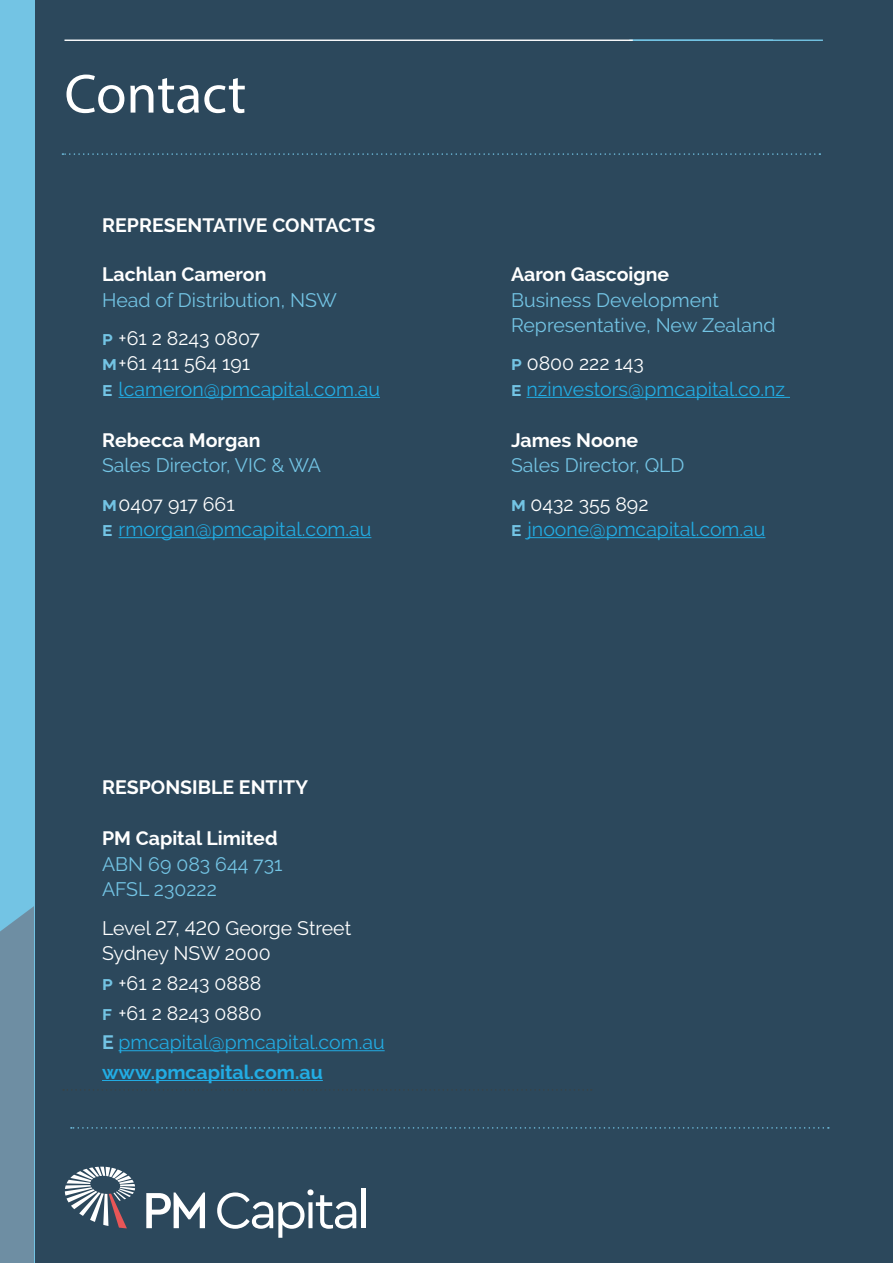
<style>
.page{position:relative;width:893px;height:1263px;background:#2c485c}
.page>*{position:absolute;margin:0;border:0;box-sizing:border-box;transform-origin:0 0}
.t1{font:55.5px "Myriad Pro";color:#fff}
._2017_Body_Copy{font:19.5px/25.5px "Raleway";color:#73c4e4}
._2017_Body_Copy-2{font:19.5px/25.5px "Raleway";color:#22ace3}
._2017_Body_Copy-3{font:19.5px "Raleway";color:#fff}
.t2{font:700 19.5px "Raleway";color:#fff}
._2017_Body_Copy-4{font:700 19.5px "Raleway";color:#22ace3}
.s1{font-weight:700;color:#fff}
.s2{font-weight:700;color:#73c4e4}
.s3{color:#fff}
</style>
<div class="page">
<div style="left:0;top:0;width:34px;height:1263px;background:#73c4e4"></div>
<svg style="left:146px;top:1192px;width:59px;height:36px"></svg>
<svg style="left:217px;top:1189px;width:139px;height:49px"></svg>
<hr style="left:362px;top:1188px;width:4px;height:40px;background:#fff">
<svg style="left:65px;top:1167px;width:70px;height:61px"></svg>
<div style="left:0;top:906px;width:34px;height:357px;background:#6e8ea3"></div>
<hr style="left:64px;top:40px;width:569px;height:1px;background:#fff">
<hr style="left:633px;top:40px;width:190px;height:1px;background:#73c4e4">
<svg style="left:62px;top:153px;width:758px;height:2px"></svg>
<svg style="left:63px;top:1089px;width:529px;height:1px"></svg>
<hr style="left:119px;top:1050px;width:266px;height:1px;background:#22ace3">
<hr style="left:102px;top:1080px;width:221px;height:1px;background:#22ace3">
<hr style="left:526px;top:397px;width:264px;height:1px;background:#22ace3">
<hr style="left:528px;top:537px;width:237px;height:1px;background:#22ace3">
<hr style="left:119px;top:397px;width:261px;height:1px;background:#22ace3">
<hr style="left:119px;top:537px;width:252px;height:1px;background:#22ace3">
<svg style="left:71px;top:1127px;width:758px;height:2px"></svg>
<p class="t1" style="left:64px;top:60px;width:183px">Contact</p>
<p class="t2" style="left:102px;top:214px;width:275px">REPRESENTATIVE CONTACTS</p>
<p class="_2017_Body_Copy" style="left:102px;top:261px;width:236px"><span class="s1">Lachlan Cameron<br></span>Head of Distribution, NSW</p>
<p class="_2017_Body_Copy-2" style="left:102px;top:325px;width:279px"><span class="s2">p</span> <span class="s3">+61 2 8243 0807<br></span><span class="s2">m</span><span class="s3">+61 411 564 191<br></span><span class="s2">e</span> lcameron@pmcapital.com.au</p>
<p class="_2017_Body_Copy" style="left:102px;top:427px;width:221px"><span class="s1">Rebecca Morgan<br></span>Sales Director, VIC &amp; WA</p>
<p class="_2017_Body_Copy-2" style="left:102px;top:491px;width:271px"><span class="s2">m</span><span class="s3">0407 917 661<br></span><span class="s2">e</span> rmorgan@pmcapital.com.au</p>
<p class="t2" style="left:102px;top:776px;width:207px">RESPONSIBLE ENTITY</p>
<p class="_2017_Body_Copy" style="left:102px;top:825px;width:182px"><span class="s1">PM Capital Limited<br></span>ABN 69 083 644 731<br>AFSL 230222</p>
<p class="_2017_Body_Copy-3" style="left:102px;top:916px;width:251px">Level 27, 420 George Street</p>
<p class="_2017_Body_Copy-3" style="left:102px;top:942px;width:170px">Sydney NSW 2000</p>
<p class="_2017_Body_Copy-3" style="left:102px;top:971px;width:161px"><span class="s2">p</span> +61 2 8243 0888</p>
<p class="_2017_Body_Copy-3" style="left:102px;top:1001px;width:161px"><span class="s2">f</span> +61 2 8243 0880</p>
<p class="_2017_Body_Copy-2" style="left:102px;top:1029px;width:284px"><span class="s2">E</span> pmcapital@pmcapital.com.au</p>
<p class="_2017_Body_Copy-4" style="left:102px;top:1061px;width:222px">www.pmcapital.com.au</p>
<p class="_2017_Body_Copy" style="left:511px;top:261px;width:266px"><span class="s1">Aaron Gascoigne<br></span>Business Development<br>Representative, New Zealand</p>
<p class="_2017_Body_Copy-2" style="left:511px;top:351px;width:275px"><span class="s2">p</span> <span class="s3">0800 222 143<br></span><span class="s2">e</span> nzinvestors@pmcapital.co.nz</p>
<p class="_2017_Body_Copy" style="left:511px;top:427px;width:175px"><span class="s1">James Noone<br></span>Sales Director, QLD</p>
<p class="_2017_Body_Copy-2" style="left:511px;top:491px;width:256px"><span class="s2">m</span> <span class="s3">0432 355 892<br></span><span class="s2">e</span> jnoone@pmcapital.com.au</p>
</div>
